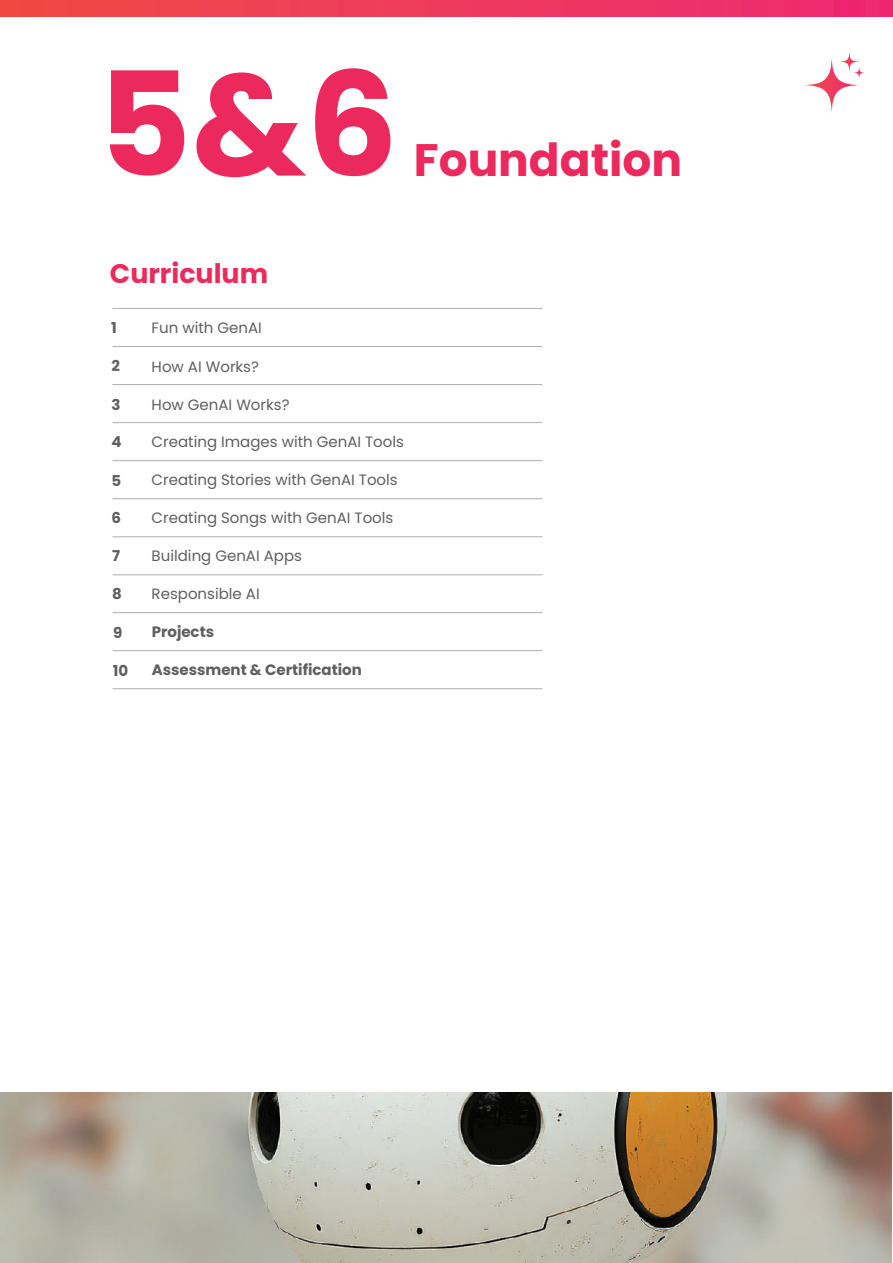
<style>
.page{position:relative;width:893px;height:1263px;background:#fff}
.page>*{position:absolute;margin:0;border:0;box-sizing:border-box;transform-origin:0 0}
.t1{font:700 144px "Poppins";color:#eb295c}
.t2{font:700 45.45px "Poppins";color:#eb295c}
.t3{font:700 26.85px "Poppins";color:#ea2b5c}
.t4{font:15px "Poppins";color:#5e5f5f}
.t5{font:700 15px "Poppins";color:#5e5f5f}
</style>
<div class="page">
<div style="left:0;top:0;width:893px;height:16px;background:linear-gradient(to right,#ef4b44,#ee2874)"></div>
<svg style="left:802px;top:55px;width:60px;height:60px"></svg>
<svg style="left:836px;top:48px;width:27px;height:27px"></svg>
<svg style="left:851px;top:65px;width:16px;height:16px"></svg>
<hr style="left:112px;top:346px;width:430px;height:1px;background:#afafaf">
<hr style="left:112px;top:384px;width:430px;height:1px;background:#afafaf">
<hr style="left:112px;top:308px;width:430px;height:1px;background:#afafaf">
<hr style="left:112px;top:422px;width:430px;height:1px;background:#afafaf">
<hr style="left:112px;top:460px;width:430px;height:1px;background:#afafaf">
<hr style="left:112px;top:498px;width:430px;height:1px;background:#afafaf">
<hr style="left:112px;top:536px;width:430px;height:1px;background:#afafaf">
<hr style="left:112px;top:574px;width:430px;height:1px;background:#afafaf">
<hr style="left:112px;top:612px;width:430px;height:1px;background:#afafaf">
<hr style="left:112px;top:650px;width:430px;height:1px;background:#afafaf">
<hr style="left:112px;top:688px;width:430px;height:1px;background:#afafaf">
<img style="left:0;top:1092px;width:892px;height:171px">
<h1 class="t1" style="left:98px;top:42px;width:302px">5&amp;6</h1>
<h2 class="t2" style="left:414px;top:133px;width:270px">Foundation</h2>
<h3 class="t3" style="left:110px;top:258px;width:160px">Curriculum</h3>
<p class="t4" style="left:152px;top:319px;width:112px">Fun with GenAI</p>
<p class="t4" style="left:152px;top:358px;width:109px">How AI Works?</p>
<p class="t4" style="left:152px;top:396px;width:139px">How GenAI Works?</p>
<p class="t4" style="left:152px;top:433px;width:254px">Creating Images with GenAI Tools</p>
<p class="t4" style="left:152px;top:471px;width:248px">Creating Stories with GenAI Tools</p>
<p class="t4" style="left:152px;top:509px;width:243px">Creating Songs with GenAI Tools</p>
<p class="t4" style="left:152px;top:547px;width:152px">Building GenAI Apps</p>
<p class="t4" style="left:152px;top:585px;width:110px">Responsible AI</p>
<p class="t5" style="left:111px;top:319px;width:7px">1</p>
<p class="t5" style="left:112px;top:357px;width:10px">2</p>
<p class="t5" style="left:112px;top:396px;width:11px">3</p>
<p class="t5" style="left:112px;top:433px;width:12px">4</p>
<p class="t5" style="left:112px;top:472px;width:11px">5</p>
<p class="t5" style="left:112px;top:509px;width:11px">6</p>
<p class="t5" style="left:112px;top:547px;width:10px">7</p>
<p class="t5" style="left:112px;top:585px;width:11px">8</p>
<p class="t5" style="left:113px;top:624px;width:11px">9</p>
<p class="t5" style="left:152px;top:623px;width:64px">Projects</p>
<p class="t5" style="left:113px;top:662px;width:17px">10</p>
<p class="t5" style="left:152px;top:661px;width:212px">Assessment &amp; Certification</p>
</div>
